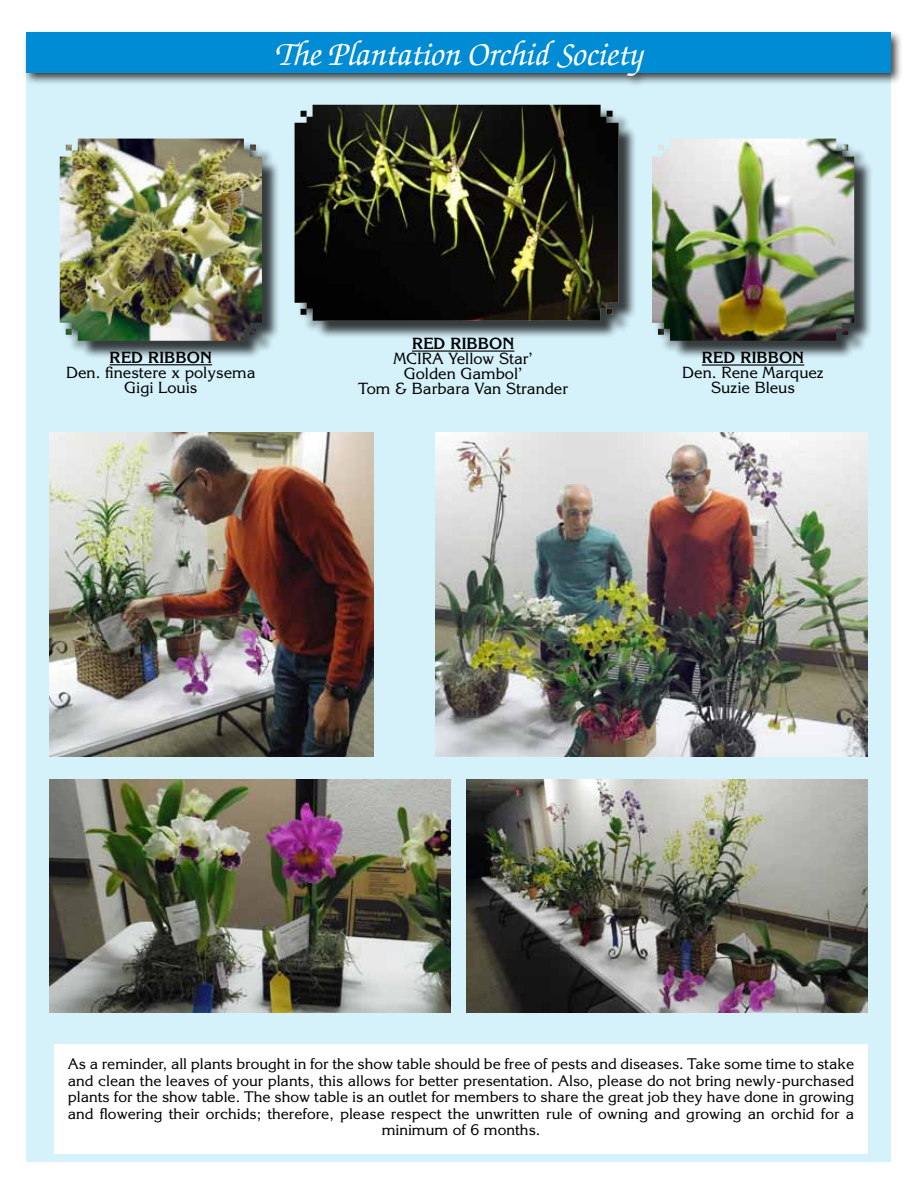
<style>
.page{position:relative;width:918px;height:1188px;background:#fff}
.page>*{position:absolute;margin:0;border:0;box-sizing:border-box;transform-origin:0 0}
.t1{font:italic 500 34.5px "Zapf Chancery";color:#fff}
.t2{font:15.75px/15px "Korinna";color:#000;text-align:center}
.t3{font:700 15.75px "Korinna";color:#000}
.t4{font:15px/16.5px "Korinna";color:#000;text-align:center}
</style>
<div class="page">
<div style="left:26px;top:33px;width:864px;height:1128px;background:#d5f1fa"></div>
<div style="left:22px;top:29px;width:881px;height:59px;background:#000;opacity:.75"></div>
<div style="left:26px;top:33px;width:864px;height:40px;background:#008bd5"></div>
<div style="left:54px;top:1044px;width:814px;height:109px;background:#fff"></div>
<hr style="left:702px;top:364px;width:102px;height:2px;background:#000">
<div style="left:654px;top:141px;width:219px;height:219px;background:#000;opacity:.75"></div>
<img style="left:652px;top:139px;width:202px;height:202px">
<div style="left:62px;top:141px;width:219px;height:219px;background:#000;opacity:.75"></div>
<img style="left:60px;top:139px;width:202px;height:202px">
<hr style="left:110px;top:364px;width:102px;height:1px;background:#000">
<hr style="left:412px;top:351px;width:102px;height:1px;background:#000">
<div style="left:297px;top:107px;width:341px;height:233px;background:#000;opacity:.75"></div>
<img style="left:295px;top:105px;width:324px;height:216px">
<img style="left:50px;top:780px;width:401px;height:232px">
<img style="left:466px;top:780px;width:402px;height:232px">
<img style="left:50px;top:433px;width:323px;height:324px">
<img style="left:436px;top:433px;width:432px;height:324px">
<h1 class="t1" style="left:275px;top:36px;width:369px">The Plantation Orchid Society</h1>
<p class="t3" style="left:110px;top:348px;width:104px">RED RIBBON</p>
<p class="t2" style="left:66px;top:365px;width:191px">Den. finestere x polysema<br>Gigi Louis</p>
<p class="t3" style="left:412px;top:334px;width:104px">RED RIBBON</p>
<p class="t2" style="left:358px;top:351px;width:211px">MCIRA Yellow Star’<br>Golden Gambol’<br>Tom &amp; Barbara Van Strander</p>
<p class="t3" style="left:702px;top:348px;width:104px">RED RIBBON</p>
<p class="t2" style="left:682px;top:365px;width:143px">Den. Rene Marquez<br>Suzie Bleus</p>
<p class="t4" style="left:68px;top:1056px;width:788px">As a reminder, all plants brought in for the show table should be free of pests and diseases. Take some time to stake and clean the leaves of your plants, this allows for better presentation. Also, please do not bring newly-purchased plants for the show table. The show table is an outlet for members to share the great job they have done in growing and flowering their orchids; therefore, please respect the unwritten rule of owning and growing an orchid for a minimum of 6 months.</p>
</div>
